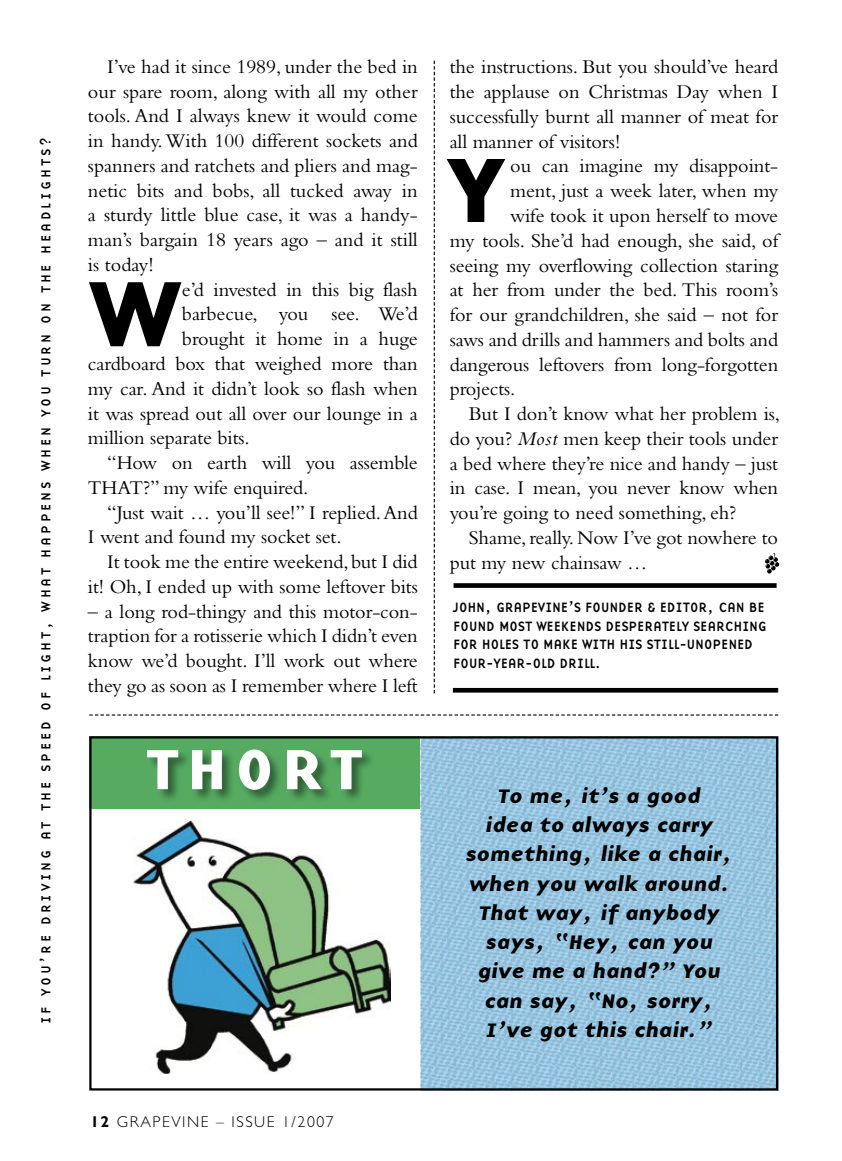
<style>
.page{position:relative;width:842px;height:1161px;background:#fff}
.page>*{position:absolute;margin:0;border:0;box-sizing:border-box;transform-origin:0 0}
.t1{font:94.5px "Base Nine B";color:#000}
.t2{font:58.5px "Base Nine SCB";letter-spacing:.145em;color:#fff}
.t3{font:20.25px/24.8px "Bembo";letter-spacing:-.005em;color:#000;text-align:justify}
.t4{font:20.25px/29.2px "Base Nine BI";color:#000;text-align:center}
.t5{font:300 15.75px "Gill Sans";letter-spacing:.1em;color:#000}
.t6{font:13.95px/18.7px "Base Nine";letter-spacing:-.025em;color:#000;scale:.96 1}
.t7{font:13.5px "Base Nine";letter-spacing:.2em;color:#000}
.s1{font-style:italic}
.s2{font-weight:700}
</style>
<div class="page">
<div style="left:89px;top:736px;width:332px;height:73px;background:#56ab61"></div>
<div style="left:147px;top:747px;width:229px;height:57px;background:#000;opacity:.45"></div>
<svg style="left:421px;top:739px;width:357px;height:352px;background:#97c4df"></svg>
<div style="left:89px;top:736px;width:689px;height:354px;border:2px solid #000"></div>
<svg style="left:765px;top:553px;width:14px;height:20px"></svg>
<svg style="left:434px;top:61px;width:1px;height:632px"></svg>
<svg style="left:89px;top:714px;width:689px;height:1px"></svg>
<hr style="left:453px;top:688px;width:325px;height:4px;background:#000">
<div style="left:453px;top:583px;width:324px;height:5px;background:#000"></div>
<img style="left:134px;top:820px;width:256px;height:254px">
<p class="t7" style="left:36px;top:1024px;width:888px;rotate:-90deg">IF YOU’RE DRIVING AT THE SPEED OF LIGHT, WHAT HAPPENS WHEN YOU TURN ON THE HEADLIGHTS?</p>
<p class="t3" style="left:88px;top:54px;width:331px;text-indent:19px">I’ve had it since 1989, under the bed in our spare room, along with all my other tools. And I always knew it would come in handy. With 100 different sockets and spanners and ratchets and pliers and mag&shy;netic bits and bobs, all tucked away in a sturdy little blue case, it was a handy&shy;man’s bargain 18 years ago – and it still is today!</p>
<h1 class="t1" style="left:88px;top:238px;width:96px">W</h1>
<p class="t3" style="left:182px;top:277px;width:237px">e’d invested in this big flash</p>
<p class="t3" style="left:450px;top:54px;width:330px">the instructions. But you should’ve heard the applause on Christmas Day when I successfully burnt all manner of meat for all manner of visitors!</p>
<h1 class="t1" style="left:450px;top:115px;width:54px">Y</h1>
<p class="t3" style="left:510px;top:153px;width:269px">ou can imagine my disappoint-</p>
<p class="t3" style="left:510px;top:178px;width:269px">ment, just a week later, when my</p>
<p class="t3" style="left:510px;top:203px;width:269px">wife took it upon herself to move</p>
<p class="t3" style="left:450px;top:228px;width:330px">my tools. She’d had enough, she said, of</p>
<p class="t3" style="left:450px;top:252px;width:330px">seeing my overflowing collection staring</p>
<p class="t3" style="left:450px;top:277px;width:330px">at her from under the bed. This room’s</p>
<p class="t3" style="left:450px;top:302px;width:330px">for our grandchildren, she said – not for</p>
<p class="t3" style="left:450px;top:327px;width:330px">saws and drills and hammers and bolts and</p>
<p class="t3" style="left:450px;top:351px;width:330px">dangerous leftovers from long-forgotten</p>
<p class="t3" style="left:450px;top:376px;width:67px">projects.</p>
<p class="t3" style="left:469px;top:401px;width:313px">But I don’t know what her problem is,</p>
<p class="t3" style="left:450px;top:426px;width:330px">do you? <span class="s1">Most</span> men keep their tools under</p>
<p class="t3" style="left:450px;top:450px;width:330px">a bed where they’re nice and handy – just</p>
<p class="t3" style="left:450px;top:475px;width:330px">in case. I mean, you never know when</p>
<p class="t3" style="left:450px;top:500px;width:288px">you’re going to need something, eh?</p>
<p class="t3" style="left:469px;top:525px;width:311px">Shame, really. Now I’ve got nowhere to</p>
<p class="t3" style="left:450px;top:549px;width:199px">put my new chainsaw …</p>
<p class="t3" style="left:182px;top:301px;width:237px">barbecue, you see. We’d</p>
<p class="t3" style="left:182px;top:326px;width:237px">brought it home in a huge</p>
<p class="t3" style="left:88px;top:351px;width:331px">cardboard box that weighed more than</p>
<p class="t3" style="left:88px;top:376px;width:331px">my car. And it didn’t look so flash when</p>
<p class="t3" style="left:88px;top:400px;width:331px">it was spread out all over our lounge in a</p>
<p class="t3" style="left:88px;top:425px;width:163px">million separate bits.</p>
<p class="t3" style="left:107px;top:450px;width:312px">“How on earth will you assemble</p>
<p class="t3" style="left:88px;top:475px;width:222px">THAT?” my wife enquired.</p>
<p class="t3" style="left:107px;top:499px;width:312px">“Just wait … you’ll see!” I replied. And</p>
<p class="t3" style="left:88px;top:524px;width:255px">I went and found my socket set.</p>
<p class="t3" style="left:107px;top:549px;width:312px">It took me the entire weekend, but I did</p>
<p class="t3" style="left:88px;top:574px;width:331px">it! Oh, I ended up with some leftover bits</p>
<p class="t3" style="left:88px;top:598px;width:331px">– a long rod-thingy and this motor-con&shy;traption for a rotisserie which I didn’t even know we’d bought. I’ll work out where they go as soon as I remember where I left</p>
<p class="t6" style="left:453px;top:597px;width:328px">JOHN, GRAPEVINE’S FOUNDER &amp; EDITOR, CAN BE FOUND MOST WEEKENDS DESPERATELY SEARCHING FOR HOLES TO MAKE WITH HIS STILL-UNOPENED FOUR-YEAR-OLD DRILL.</p>
<h2 class="t2" style="left:146px;top:723px;width:218px">THORT</h2>
<p class="t5" style="left:90px;top:1113px;width:245px"><span class="s2">12</span> GRAPEVINE – ISSUE 1/2007</p>
<p class="t4" style="left:466px;top:780px;width:269px">To me, it’s a good<br>idea to always carry something, like a chair, when you walk around.<br>That way, if anybody says, “Hey, can you give me a hand?” You can say, “No, sorry,<br>I’ve got this chair.”</p>
</div>
